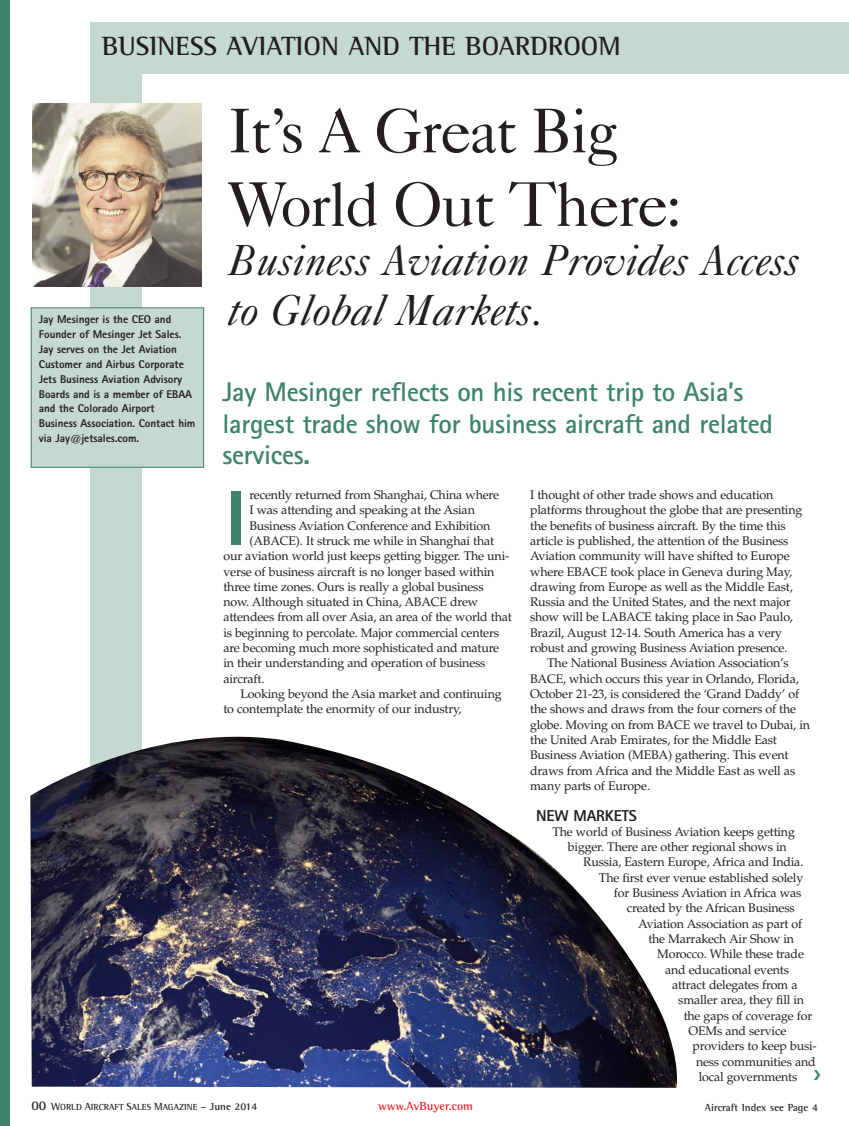
<style>
.page{position:relative;width:849px;height:1126px;background:#fff}
.page>*{position:absolute;margin:0;border:0;box-sizing:border-box;transform-origin:0 0}
.t1{font:800 78px "Rotis Sans Serif";color:#3e8369}
.t2{font:63px/73.5px "Caslon Five Forty";letter-spacing:-.03em;color:#231f20}
.t3{font:italic 43.5px/49.5px "Caslon Five Forty";color:#231f20}
.t4{font:700 27px/31.5px "Rotis Sans Serif";letter-spacing:-.01em;color:#3e8369}
.t5{font:700 27px "Rotis Semi Serif";color:#231f20}
.t6{font:800 15.75px "Rotis Sans Serif";letter-spacing:-.01em;color:#231f20}
.t7{font:12.45px/15.3px "Palatino";letter-spacing:-.015em;color:#231f20}
.t8{font:700 12px "Rotis Semi Serif";color:#ed1c24}
.t9{font:800 11.25px/14.9px "Rotis Sans Serif";letter-spacing:-.005em;color:#231f20}
.t10{font:700 10.5px "Rotis Semi Serif";color:#231f20}
.t11{font:700 9px "Rotis Semi Serif";color:#231f20}
.s1{font-size:13.5px}
.s2{font-size:10.5px}
</style>
<div class="page">
<div style="left:91px;top:23px;width:758px;height:51px;background:#c5d9d0"></div>
<div style="left:0;top:0;width:10px;height:1125px;background:#3e8369"></div>
<div style="left:91px;top:23px;width:51px;height:1063px;background:#c5d9d0"></div>
<div style="left:31px;top:308px;width:172px;height:159px;background:#c5d9d0"></div>
<div style="left:31px;top:307px;width:173px;height:160px;border:1px solid #3e8369"></div>
<img style="left:32px;top:103px;width:169px;height:183px">
<img style="left:30px;top:736px;width:647px;height:351px">
<h3 class="t5" style="left:102px;top:36px;width:520px">BUSINESS AVIATION AND THE BOARDROOM</h3>
<p class="t9" style="left:39px;top:313px;width:158px">Jay Mesinger is the CEO and<br>Founder of Mesinger Jet Sales.<br>Jay serves on the Jet Aviation<br>Customer and Airbus Corporate<br>Jets Business Aviation Advisory<br>Boards and is a member of EBAA and the Colorado Airport<br>Business Association. Contact him via Jay@jetsales.com.</p>
<h2 class="t2" style="left:228px;top:100px;width:456px">It’s A Great Big<br>World Out There:</h2>
<h3 class="t3" style="left:228px;top:240px;width:573px">Business Aviation Provides Access to Global Markets.</h3>
<h3 class="t4" style="left:222px;top:379px;width:552px">Jay Mesinger reflects on his recent trip to Asia’s largest trade show for business aircraft and related services.</h3>
<p class="t7" style="left:249px;top:488px;width:251px">recently returned from Shanghai, China where</p>
<p class="t7" style="left:249px;top:503px;width:227px">I was attending and speaking at the Asian</p>
<p class="t7" style="left:249px;top:519px;width:242px">Business Aviation Conference and Exhibition</p>
<p class="t7" style="left:249px;top:534px;width:246px">(ABACE). It struck me while in Shanghai that</p>
<p class="t7" style="left:223px;top:549px;width:287px">our aviation world just keeps getting bigger. The uni-</p>
<p class="t7" style="left:223px;top:565px;width:272px">verse of business aircraft is no longer based within</p>
<p class="t7" style="left:223px;top:580px;width:262px">three time zones. Ours is really a global business</p>
<p class="t7" style="left:223px;top:595px;width:256px">now. Although situated in China, ABACE drew</p>
<p class="t7" style="left:223px;top:610px;width:290px">attendees from all over Asia, an area of the world that</p>
<p class="t7" style="left:223px;top:626px;width:277px">is beginning to percolate. Major commercial centers</p>
<p class="t7" style="left:223px;top:641px;width:277px">are becoming much more sophisticated and mature</p>
<p class="t7" style="left:223px;top:656px;width:264px">in their understanding and operation of business</p>
<p class="t7" style="left:223px;top:672px;width:43px">aircraft.</p>
<p class="t7" style="left:240px;top:687px;width:263px">Looking beyond the Asia market and continuing</p>
<p class="t7" style="left:223px;top:702px;width:240px">to contemplate the enormity of our industry,</p>
<h1 class="t1" style="left:225px;top:490px;width:22px">I</h1>
<p class="t7" style="left:530px;top:488px;width:274px">I thought of other trade shows and education platforms throughout the globe that are presenting the benefits of business aircraft. By the time this article is published, the attention of the Business Aviation community will have shifted to Europe where EBACE took place in Geneva during May, drawing from Europe as well as the Middle East, Russia and the United States, and the next major show will be LABACE taking place in Sao Paulo, Brazil, August 12-14. South America has a very robust and growing Business Aviation presence.</p>
<p class="t7" style="left:530px;top:656px;width:281px;text-indent:17px">The National Business Aviation Association’s BACE, which occurs this year in Orlando, Florida, October 21-23, is considered the ‘Grand Daddy’ of the shows and draws from the four corners of the globe. Moving on from BACE we travel to Dubai, in the United Arab Emirates, for the Middle East Business Aviation (MEBA) gathering. This event draws from Africa and the Middle East as well as many parts of Europe.</p>
<p class="t6" style="left:536px;top:809px;width:102px">NEW MARKETS</p>
<p class="t7" style="left:552px;top:825px;width:244px">The world of Business Aviation keeps getting</p>
<p class="t7" style="left:568px;top:840px;width:220px">bigger. There are other regional shows in</p>
<p class="t7" style="left:583px;top:855px;width:222px">Russia, Eastern Europe, Africa and India.</p>
<p class="t7" style="left:599px;top:871px;width:206px">The first ever venue established solely</p>
<p class="t7" style="left:614px;top:886px;width:189px">for Business Aviation in Africa was</p>
<p class="t7" style="left:627px;top:901px;width:169px">created by the African Business</p>
<p class="t7" style="left:638px;top:916px;width:165px">Aviation Association as part of</p>
<p class="t7" style="left:648px;top:932px;width:147px">the Marrakech Air Show in</p>
<p class="t7" style="left:657px;top:947px;width:148px">Morocco. While these trade</p>
<p class="t7" style="left:665px;top:962px;width:125px">and educational events</p>
<p class="t7" style="left:672px;top:978px;width:127px">attract delegates from a</p>
<p class="t7" style="left:678px;top:993px;width:127px">smaller area, they fill in</p>
<p class="t7" style="left:683px;top:1008px;width:130px">the gaps of coverage for</p>
<p class="t7" style="left:688px;top:1024px;width:99px">OEMs and service</p>
<p class="t7" style="left:692px;top:1039px;width:126px">providers to keep busi-</p>
<p class="t7" style="left:696px;top:1054px;width:121px">ness communities and</p>
<p class="t7" style="left:698px;top:1069px;width:100px">local governments</p>
<p class="t11" style="left:31px;top:1103px;width:227px"><span class="s1">00</span> <span class="s2">W</span>ORLD <span class="s2">A</span>IRCRAFT <span class="s2">S</span>ALES <span class="s2">M</span>AGAZINE <span class="s2">– June 2014</span></p>
<p class="t8" style="left:378px;top:1100px;width:96px">www.AvBuyer.com</p>
<p class="t10" style="left:705px;top:1103px;width:114px">Aircraft Index see Page 4</p>
</div>
